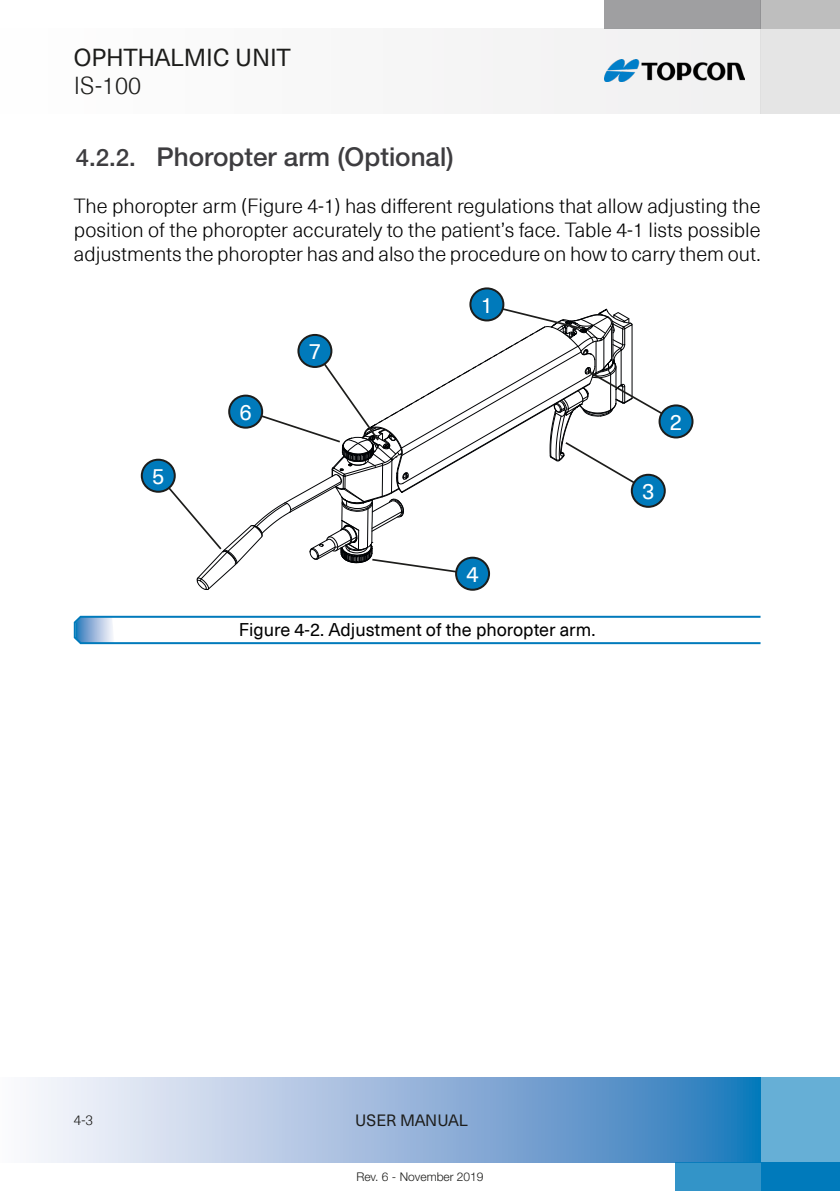
<style>
.page{position:relative;width:840px;height:1191px;background:#fff}
.page>*{position:absolute;margin:0;border:0;box-sizing:border-box;transform-origin:0 0}
.t1{font:500 26px "Helvetica Neue LT Std";color:#3e3d40}
.t2{font:24px "Neue Haas Unica W1 G";color:#1d1d1b}
.t3{font:300 24px "Neue Haas Unica W1 G";color:#1d1d1b}
.t4{font:22px "Neue Haas Unica W1 G";color:#fff}
.t5{font:300 20px/24px "Neue Haas Unica W1 G";color:#000;text-align:justify}
.t6{font:18px "Neue Haas Unica W1 G";color:#000}
.t7{font:16px "Neue Haas Unica W1 G";letter-spacing:-.01em;color:#1d1d1b}
.t8{font:300 14px "Neue Haas Unica W1 G";color:#1d1d1b}
.t9{font:300 12px "Helvetica Neue LT Std";color:#1d1d1b}
.s1{font-size:24px}
</style>
<div class="page">
<div style="left:760px;top:1077px;width:79px;height:85px;background:#66afd6"></div>
<div style="left:0;top:28px;width:760px;height:85px;background:#f7f7f7"></div>
<svg style="left:35px;top:1077px;width:725px;height:85px;background:#95b7db"></svg>
<div style="left:675px;top:1162px;width:85px;height:29px;background:#3394c8"></div>
<div style="left:760px;top:1162px;width:79px;height:29px;background:#007abb"></div>
<div style="left:760px;top:28px;width:79px;height:85px;background:#e5e5e5"></div>
<div style="left:760px;top:0;width:79px;height:28px;background:#bebebe"></div>
<div style="left:604px;top:0;width:156px;height:28px;background:#9f9fa1"></div>
<img style="left:604px;top:59px;width:140px;height:23px">
<div style="left:142px;top:460px;width:33px;height:32px;background:#007abb;border-radius:50%"></div>
<div style="left:141px;top:459px;width:35px;height:34px;border:2px solid #1d1d1b;border-radius:50%"></div>
<div style="left:470px;top:288px;width:33px;height:32px;background:#007abb;border-radius:50%"></div>
<div style="left:469px;top:287px;width:35px;height:34px;border:2px solid #1d1d1b;border-radius:50%"></div>
<div style="left:659px;top:405px;width:33px;height:32px;background:#007abb;border-radius:50%"></div>
<div style="left:658px;top:404px;width:35px;height:34px;border:2px solid #1d1d1b;border-radius:50%"></div>
<div style="left:455px;top:556px;width:35px;height:35px;border:2px solid #1d1d1b;border-radius:50%"></div>
<svg style="left:156px;top:303px;width:522px;height:287px"></svg>
<div style="left:298px;top:335px;width:33px;height:32px;background:#007abb;border-radius:50%"></div>
<div style="left:297px;top:334px;width:35px;height:34px;border:2px solid #1d1d1b;border-radius:50%"></div>
<svg style="left:73px;top:615px;width:688px;height:30px"></svg>
<p class="t2" style="left:74px;top:39px;width:218px">OPHTHALMIC UNIT</p>
<p class="t3" style="left:74px;top:68px;width:69px">IS-100</p>
<h1 class="t1" style="left:76px;top:141px;width:379px"><span class="s1">4.2.2.</span> Phoropter arm (Optional)</h1>
<p class="t5" style="left:74px;top:193px;width:688px">The phoropter arm (Figure 4-1) has different regulations that allow adjusting the position of the phoropter accurately to the patient’s face. Table 4-1 lists possible adjustments the phoropter has and also the procedure on how to carry them out.</p>
<p class="t4" style="left:152px;top:460px;width:14px">5</p>
<p class="t4" style="left:239px;top:396px;width:14px">6</p>
<p class="t4" style="left:308px;top:335px;width:14px">7</p>
<p class="t4" style="left:480px;top:289px;width:14px">1</p>
<p class="t4" style="left:466px;top:558px;width:14px">4</p>
<p class="t6" style="left:239px;top:616px;width:358px">Figure 4-2. Adjustment of the phoropter arm.</p>
<p class="t4" style="left:669px;top:406px;width:14px">2</p>
<p class="t4" style="left:641px;top:475px;width:14px">3</p>
<p class="t8" style="left:74px;top:1110px;width:21px">4-3</p>
<p class="t7" style="left:355px;top:1108px;width:114px">USER MANUAL</p>
<p class="t9" style="left:356px;top:1169px;width:129px">Rev. 6 - November 2019</p>
</div>
